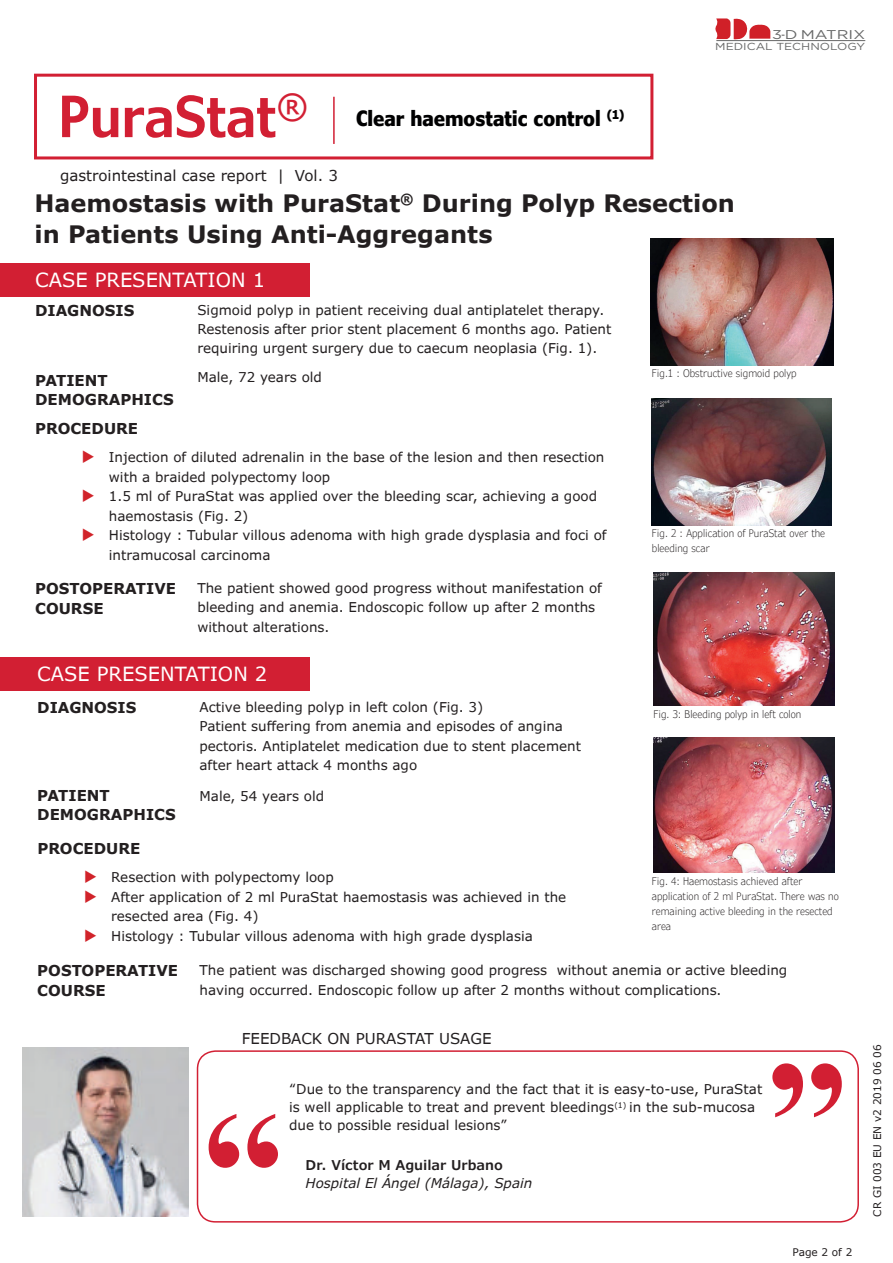
<style>
.page{position:relative;width:893px;height:1263px;background:#fff}
.page>*{position:absolute;margin:0;border:0;box-sizing:border-box;transform-origin:0 0}
.t1{font:700 165.15px "Times New Roman";color:#d21f33}
.t2{font:600 condensed 57px "Verdana Pro";color:#d21f33}
.t3{font:700 24px/31.5px "Verdana Pro";color:#231f20}
.t4{font:700 condensed 21px "Verdana Pro";color:#000001}
.t5{font:19.5px "Verdana Pro";color:#fff}
.t6{font:700 15px/19.5px "Verdana Pro";color:#231f20}
.t7{font:15px "Verdana Pro";color:#231f20}
.t8{font:13.5px/19.5px "Verdana Pro";color:#231f20}
.t9{font:italic 13.5px "Verdana Pro";color:#231f20}
.t10{font:600 13.5px "Verdana Pro";color:#231f20}
.t11{font:12.75px "Gotham";color:#666767;scale:1.28 1}
.t12{font:300 condensed 10.5px/15px "Verdana Pro";color:#231f20}
.t13{font:10.5px "Verdana Pro";color:#231f20}
.t14{font:10.2px "Gotham";color:#666767;scale:1.19 1}
</style>
<div class="page">
<svg style="left:715px;top:18px;width:55px;height:22px"></svg>
<hr style="left:716px;top:40px;width:149px;height:1px;background:#666767">
<div style="left:197px;top:1050px;width:662px;height:172px;border:2px solid #d21f33;border-radius:18px"></div>
<div style="left:0;top:263px;width:309px;height:34px;background:#d21f33"></div>
<div style="left:0;top:657px;width:309px;height:34px;background:#d21f33"></div>
<div style="left:34px;top:74px;width:619px;height:85px;border:3px solid #d21f33"></div>
<hr style="left:333px;top:97px;width:2px;height:47px;background:#d21f33">
<img style="left:22px;top:1047px;width:167px;height:170px">
<img style="left:651px;top:239px;width:182px;height:126px">
<img style="left:652px;top:398px;width:180px;height:127px">
<img style="left:653px;top:573px;width:181px;height:133px">
<img style="left:653px;top:738px;width:182px;height:134px">
<p class="t11" style="left:772px;top:27px;width:74px">3-D MATRIX</p>
<p class="t14" style="left:715px;top:40px;width:127px">MEDICAL TECHNOLOGY</p>
<h2 class="t2" style="left:58px;top:94px;width:252px">PuraStat<sup>®</sup></h2>
<p class="t7" style="left:60px;top:169px;width:279px">gastrointestinal case report | Vol. 3</p>
<h3 class="t4" style="left:356px;top:110px;width:270px">Clear haemostatic control <sup>(1)</sup></h3>
<h3 class="t3" style="left:35px;top:189px;width:702px">Haemostasis with PuraStat<sup>®</sup> During Polyp Resection in Patients Using Anti-Aggregants</h3>
<h3 class="t5" style="left:35px;top:272px;width:231px">CASE PRESENTATION 1</h3>
<p class="t6" style="left:35px;top:302px;width:101px">DIAGNOSIS</p>
<p class="t8" style="left:197px;top:301px;width:416px">Sigmoid polyp in patient receiving dual antiplatelet therapy.<br>Restenosis after prior stent placement 6 months ago. Patient requiring urgent surgery due to caecum neoplasia (Fig. 1).</p>
<p class="t6" style="left:35px;top:372px;width:140px">PATIENT<br>DEMOGRAPHICS</p>
<p class="t8" style="left:197px;top:368px;width:126px">Male, 72 years old</p>
<p class="t6" style="left:35px;top:420px;width:104px">PROCEDURE</p>
<p class="t8" style="left:109px;top:449px;width:499px">Injection of diluted adrenalin in the base of the lesion and then resection with a braided polypectomy loop<br>1.5 ml of PuraStat was applied over the bleeding scar, achieving a good haemostasis (Fig. 2)<br>Histology : Tubular villous adenoma with high grade dysplasia and foci of intramucosal carcinoma</p>
<p class="t6" style="left:35px;top:580px;width:142px">POSTOPERATIVE<br>COURSE</p>
<p class="t8" style="left:197px;top:579px;width:406px">The patient showed good progress without manifestation of bleeding and anemia. Endoscopic follow up after 2 months without alterations.</p>
<h3 class="t5" style="left:37px;top:666px;width:231px">CASE PRESENTATION 2</h3>
<p class="t6" style="left:37px;top:699px;width:101px">DIAGNOSIS</p>
<p class="t8" style="left:200px;top:698px;width:383px">Active bleeding polyp in left colon (Fig. 3)<br>Patient suffering from anemia and episodes of angina pectoris. Antiplatelet medication due to stent placement after heart attack 4 months ago</p>
<p class="t6" style="left:37px;top:787px;width:140px">PATIENT<br>DEMOGRAPHICS</p>
<p class="t8" style="left:200px;top:786px;width:126px">Male, 54 years old</p>
<p class="t6" style="left:37px;top:840px;width:104px">PROCEDURE</p>
<p class="t8" style="left:111px;top:868px;width:457px">Resection with polypectomy loop<br>After application of 2 ml PuraStat haemostasis was achieved in the resected area (Fig. 4)<br>Histology : Tubular villous adenoma with high grade dysplasia</p>
<p class="t12" style="left:652px;top:367px;width:146px">Fig.1 : Obstructive sigmoid polyp</p>
<p class="t12" style="left:652px;top:527px;width:175px">Fig. 2 : Application of PuraStat over the bleeding scar</p>
<p class="t12" style="left:653px;top:707px;width:149px">Fig. 3: Bleeding polyp in left colon</p>
<p class="t12" style="left:652px;top:875px;width:188px">Fig. 4: Haemostasis achieved after application of 2 ml PuraStat. There was no remaining active bleeding in the resected area</p>
<p class="t6" style="left:37px;top:962px;width:142px">POSTOPERATIVE<br>COURSE</p>
<p class="t8" style="left:200px;top:961px;width:589px">The patient was discharged showing good progress without anemia or active bleeding having occurred. Endoscopic follow up after 2 months without complications.</p>
<p class="t7" style="left:242px;top:1033px;width:251px">FEEDBACK ON PURASTAT USAGE</p>
<h1 class="t1" style="left:202px;top:1072px;width:84px">“</h1>
<p class="t8" style="left:289px;top:1081px;width:475px;line-height:18px">“Due to the transparency and the fact that it is easy-to-use, PuraStat is well applicable to treat and prevent bleedings<sup>(1)</sup> in the sub-mucosa due to possible residual lesions”</p>
<p class="t10" style="left:306px;top:1159px;width:199px">Dr. Víctor M Aguilar Urbano</p>
<p class="t9" style="left:306px;top:1177px;width:228px">Hospital El Ángel (Málaga), Spain</p>
<h1 class="t1" style="left:848px;top:1159px;width:84px;rotate:-180deg">“</h1>
<p class="t13" style="left:793px;top:1248px;width:61px">Page 2 of 2</p>
<p class="t13" style="left:873px;top:1216px;width:173px;rotate:-90deg">CR GI 003 EU EN v2 2019 06 06</p>
</div>
